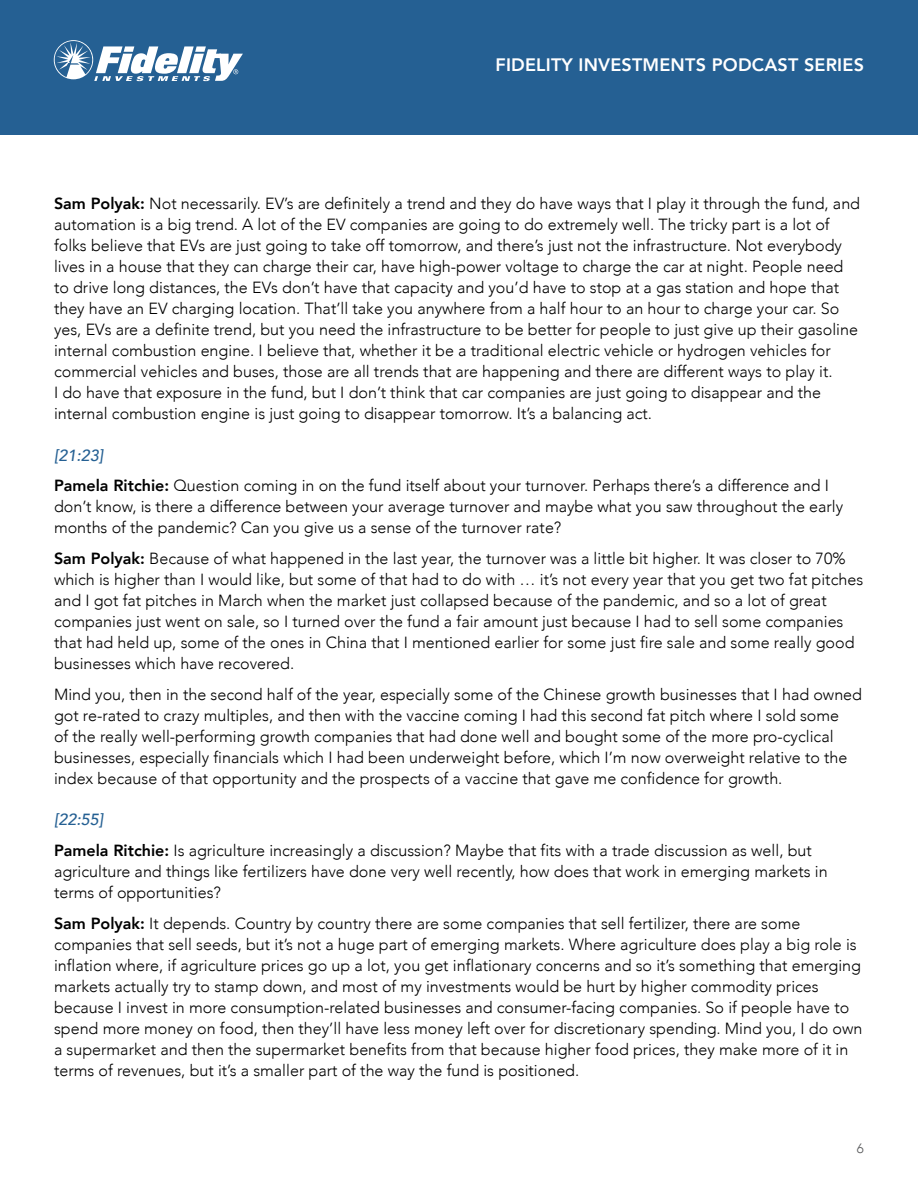
<style>
.page{position:relative;width:918px;height:1188px;background:#fff}
.page>*{position:absolute;margin:0;border:0;box-sizing:border-box;transform-origin:0 0}
.t1{font:800 18px "Avenir";letter-spacing:.01em;color:#fff}
.t2{font:300 16.2px/21px "Avenir";color:#000}
.t3{font:300 13.5px "Avenir";color:#58595b}
.s1{font-weight:800}
.s2{font-weight:500;font-style:italic;color:#256093}
</style>
<div class="page">
<div style="left:0;top:0;width:918px;height:135px;background:#256093"></div>
<svg style="left:54px;top:40px;width:189px;height:41px"></svg>
<p class="t1" style="left:496px;top:50px;width:370px">FIDELITY INVESTMENTS PODCAST SERIES</p>
<p class="t2" style="left:54px;top:193px;width:808px"><span class="s1">Sam Polyak:</span> Not necessarily. EV’s are definitely a trend and they do have ways that I play it through the fund, and automation is a big trend. A lot of the EV companies are going to do extremely well. The tricky part is a lot of folks believe that EVs are just going to take off tomorrow, and there’s just not the infrastructure. Not everybody lives in a house that they can charge their car, have high-power voltage to charge the car at night. People need to drive long distances, the EVs don’t have that capacity and you’d have to stop at a gas station and hope that they have an EV charging location. That’ll take you anywhere from a half hour to an hour to charge your car. So yes, EVs are a definite trend, but you need the infrastructure to be better for people to just give up their gasoline internal combustion engine. I believe that, whether it be a traditional electric vehicle or hydrogen vehicles for commercial vehicles and buses, those are all trends that are happening and there are different ways to play it.<br>I do have that exposure in the fund, but I don’t think that car companies are just going to disappear and the internal combustion engine is just going to disappear tomorrow. It’s a balancing act.</p>
<p class="t2" style="left:54px;top:440px;width:777px;line-height:30.8px"><span class="s2">[21:23]<br></span><span class="s1">Pamela Ritchie:</span> Question coming in on the fund itself about your turnover. Perhaps there’s a difference and I</p>
<p class="t2" style="left:54px;top:496px;width:791px">don’t know, is there a difference between your average turnover and maybe what you saw throughout the early months of the pandemic? Can you give us a sense of the turnover rate?</p>
<p class="t2" style="left:54px;top:548px;width:811px"><span class="s1">Sam Polyak:</span> Because of what happened in the last year, the turnover was a little bit higher. It was closer to 70% which is higher than I would like, but some of that had to do with … it’s not every year that you get two fat pitches and I got fat pitches in March when the market just collapsed because of the pandemic, and so a lot of great companies just went on sale, so I turned over the fund a fair amount just because I had to sell some companies that had held up, some of the ones in China that I mentioned earlier for some just fire sale and some really good businesses which have recovered.</p>
<p class="t2" style="left:54px;top:684px;width:810px">Mind you, then in the second half of the year, especially some of the Chinese growth businesses that I had owned got re-rated to crazy multiples, and then with the vaccine coming I had this second fat pitch where I sold some<br>of the really well-performing growth companies that had done well and bought some of the more pro-cyclical businesses, especially financials which I had been underweight before, which I’m now overweight relative to the index because of that opportunity and the prospects of a vaccine that gave me confidence for growth.</p>
<p class="t2" style="left:54px;top:804px;width:759px;line-height:30.8px"><span class="s2">[22:55]<br></span><span class="s1">Pamela Ritchie:</span> Is agriculture increasingly a discussion? Maybe that fits with a trade discussion as well, but</p>
<p class="t2" style="left:54px;top:861px;width:775px">agriculture and things like fertilizers have done very well recently, how does that work in emerging markets in terms of opportunities?</p>
<p class="t2" style="left:54px;top:913px;width:810px"><span class="s1">Sam Polyak:</span> It depends. Country by country there are some companies that sell fertilizer, there are some companies that sell seeds, but it’s not a huge part of emerging markets. Where agriculture does play a big role is inflation where, if agriculture prices go up a lot, you get inflationary concerns and so it’s something that emerging markets actually try to stamp down, and most of my investments would be hurt by higher commodity prices because I invest in more consumption-related businesses and consumer-facing companies. So if people have to spend more money on food, then they’ll have less money left over for discretionary spending. Mind you, I do own a supermarket and then the supermarket benefits from that because higher food prices, they make more of it in terms of revenues, but it’s a smaller part of the way the fund is positioned.</p>
<p class="t3" style="left:857px;top:1140px;width:9px">6</p>
</div>
